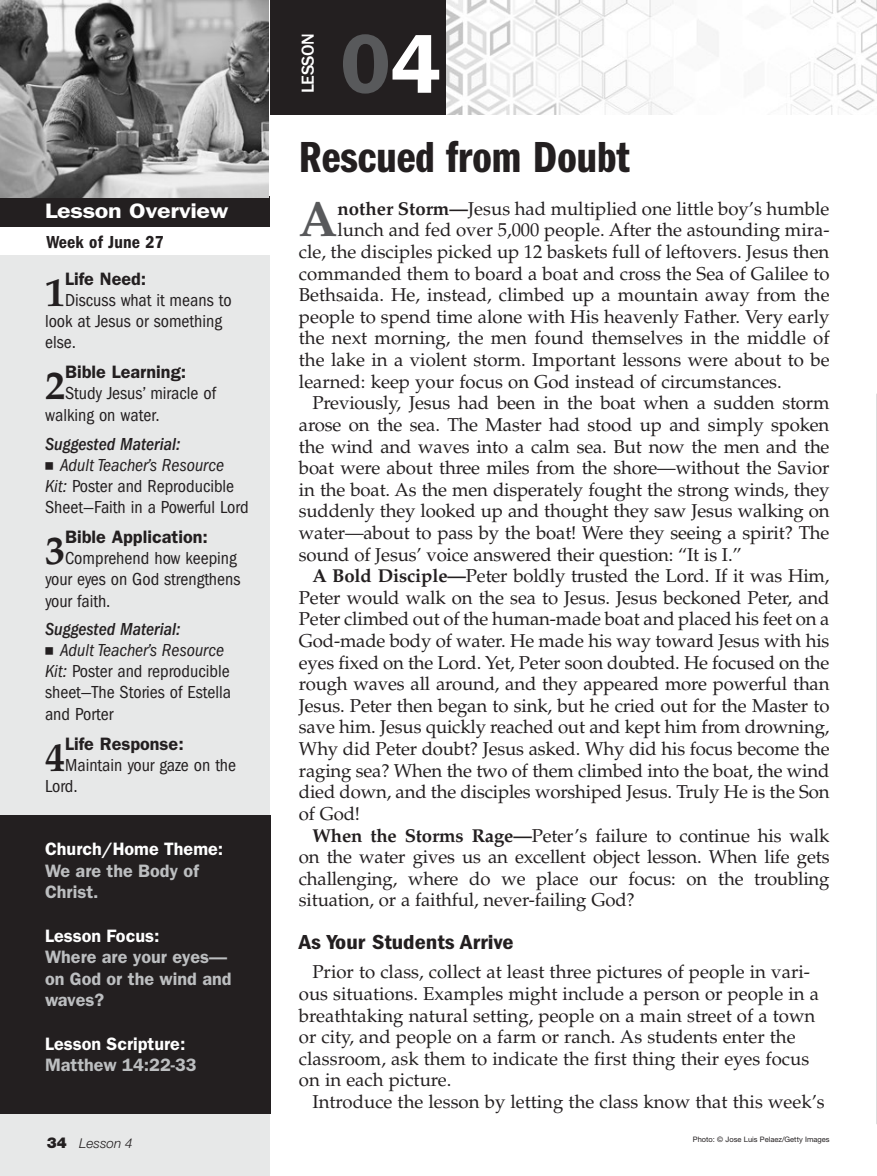
<style>
.page{position:relative;width:877px;height:1176px;background:#fff}
.page>*{position:absolute;margin:0;border:0;box-sizing:border-box;transform-origin:0 0}
.t1{font:600 84px "ITC Franklin Gothic Std";color:#58595b}
.t2{font:700 49.65px "Palatino LT Std";color:#58595b}
.t3{font:45px "ITC Franklin Gothic Std Dm Cp";color:#231f20;scale:1.1 1}
.t4{font:700 40.2px "Palatino LT Std";color:#231f20}
.t5{font:21px "ITC Franklin Gothic Std Dm Cd";color:#231f20;scale:1.15 1}
.t6{font:600 21px "ITC Franklin Gothic Std";letter-spacing:-.015em;color:#fff;scale:1.2 1}
.t7{font:18.6px/21.6px "Palatino LT Std";letter-spacing:-.01em;color:#231f20}
.t8{font:condensed 18px/21.1px "ITC Franklin Gothic Std";color:#231f20}
.t9{font:600 18px/21.6px "ITC Franklin Gothic Std";color:#bcbec0}
.t10{font:600 18px "ITC Franklin Gothic Std";color:#231f20}
.t11{font:600 18px "ITC Franklin Gothic Std";color:#fff}
.t12{font:18px "ITC Franklin Gothic Std Dm Cd";letter-spacing:.01em;color:#231f20}
.t13{font:500 18px "ITC Franklin Gothic Std";letter-spacing:-.03em;color:#fff}
.t14{font:italic 300 13.5px "Helvetica Neue LT Std";color:#231f20}
.t15{font:7.5px "Helvetica Neue LT Std";color:#231f20}
.s1{font-weight:500;font-style:italic}
.s2{font-family:"Universal Newswith Comm Pi";font-stretch:normal;font-size:15px}
.s3{font-style:italic}
.s4{font-weight:900;font-style:normal;font-size:15px}
.s5{color:#fff}
.s6{font-weight:700}
</style>
<div class="page">
<img style="left:446px;top:0;width:431px;height:114px">
<div style="left:270px;top:0;width:176px;height:114px;background:#231f20"></div>
<div style="left:0;top:255px;width:270px;height:920px;background:#e7e8e8"></div>
<div style="left:0;top:195px;width:270px;height:31px;background:#231f20"></div>
<div style="left:0;top:814px;width:270px;height:299px;background:#231f20"></div>
<svg style="left:876px;top:393px;width:1px;height:730px"></svg>
<img style="left:0;top:0;width:269px;height:197px">
<p class="t6" style="left:45px;top:198px;width:154px">Lesson Overview</p>
<p class="t12" style="left:47px;top:231px;width:119px">Week of June 27</p>
<h3 class="t4" style="left:45px;top:268px;width:22px">1</h3>
<p class="t10" style="left:65px;top:268px;width:83px">Life Need:</p>
<p class="t8" style="left:45px;top:289px;width:188px;text-indent:20px">Discuss what it means to look at Jesus or something else.</p>
<h3 class="t4" style="left:45px;top:362px;width:22px">2</h3>
<p class="t10" style="left:65px;top:361px;width:123px">Bible Learning:</p>
<p class="t8" style="left:45px;top:383px;width:172px;line-height:21.6px;text-indent:20px">Study Jesus’ miracle of walking on water.</p>
<p class="t8" style="left:45px;top:433px;width:205px"><span class="s1">Suggested Material:<br></span><span class="s2">N</span> <span class="s3">Adult Teacher’s Resource<br>Kit:</span> Poster and Reproducible<br>Sheet—Faith in a Powerful Lord</p>
<h3 class="t4" style="left:45px;top:527px;width:22px">3</h3>
<p class="t10" style="left:65px;top:526px;width:144px">Bible Application:</p>
<p class="t8" style="left:45px;top:547px;width:197px;text-indent:20px">Comprehend how keeping your eyes on God strengthens your faith.</p>
<p class="t8" style="left:45px;top:619px;width:187px"><span class="s1">Suggested Material:<br></span><span class="s2">N</span> <span class="s3">Adult Teacher’s Resource<br>Kit:</span> Poster and reproducible sheet—The Stories of Estella and Porter</p>
<h3 class="t4" style="left:45px;top:733px;width:22px">4</h3>
<p class="t10" style="left:65px;top:733px;width:120px">Life Response:</p>
<p class="t8" style="left:45px;top:754px;width:193px;text-indent:20px">Maintain your gaze on the<br>Lord.</p>
<p class="t11" style="left:45px;top:838px;width:180px">Church/Home Theme:</p>
<p class="t9" style="left:45px;top:859px;width:155px">We are the Body of<br>Christ.</p>
<p class="t11" style="left:45px;top:924px;width:116px">Lesson Focus:</p>
<p class="t9" style="left:45px;top:945px;width:188px">Where are your eyes— on God or the wind and waves?</p>
<p class="t11" style="left:45px;top:1032px;width:142px">Lesson Scripture:</p>
<p class="t9" style="left:45px;top:1053px;width:153px">Matthew 14:22-33</p>
<p class="t14" style="left:47px;top:1135px;width:87px"><span class="s4">34</span> Lesson 4</p>
<p class="t13" style="left:298px;top:93px;width:61px;rotate:-90deg">LESSON</p>
<h1 class="t1" style="left:340px;top:14px;width:102px">0<span class="s5">4</span></h1>
<h3 class="t3" style="left:299px;top:132px;width:302px">Rescued from Doubt</h3>
<h2 class="t2" style="left:299px;top:190px;width:40px">A</h2>
<p class="t7" style="left:338px;top:198px;width:493px"><span class="s6">nother Storm—</span>Jesus had multiplied one little boy’s humble</p>
<p class="t7" style="left:338px;top:219px;width:493px">lunch and fed over 5,000 people. After the astounding mira-</p>
<p class="t7" style="left:299px;top:241px;width:532px">cle, the disciples picked up 12 baskets full of leftovers. Jesus then</p>
<p class="t7" style="left:299px;top:263px;width:532px">commanded them to board a boat and cross the Sea of Galilee to</p>
<p class="t7" style="left:299px;top:284px;width:532px">Bethsaida. He, instead, climbed up a mountain away from the</p>
<p class="t7" style="left:299px;top:306px;width:532px">people to spend time alone with His heavenly Father. Very early</p>
<p class="t7" style="left:299px;top:327px;width:532px">the next morning, the men found themselves in the middle of</p>
<p class="t7" style="left:299px;top:349px;width:532px">the lake in a violent storm. Important lessons were about to be</p>
<p class="t7" style="left:299px;top:371px;width:484px">learned: keep your focus on God instead of circumstances.</p>
<p class="t7" style="left:312px;top:392px;width:519px">Previously, Jesus had been in the boat when a sudden storm</p>
<p class="t7" style="left:299px;top:414px;width:532px">arose on the sea. The Master had stood up and simply spoken</p>
<p class="t7" style="left:299px;top:435px;width:532px">the wind and waves into a calm sea. But now the men and the</p>
<p class="t7" style="left:299px;top:457px;width:532px">boat were about three miles from the shore—without the Savior</p>
<p class="t7" style="left:299px;top:479px;width:532px">in the boat. As the men disperately fought the strong winds, they</p>
<p class="t7" style="left:299px;top:500px;width:532px">suddenly they looked up and thought they saw Jesus walking on</p>
<p class="t7" style="left:299px;top:522px;width:532px">water—about to pass by the boat! Were they seeing a spirit? The</p>
<p class="t7" style="left:299px;top:543px;width:444px">sound of Jesus’ voice answered their question: “It is I.”</p>
<p class="t7" style="left:312px;top:565px;width:519px"><span class="s6">A Bold Disciple—</span>Peter boldly trusted the Lord. If it was Him,</p>
<p class="t7" style="left:299px;top:587px;width:532px">Peter would walk on the sea to Jesus. Jesus beckoned Peter, and</p>
<p class="t7" style="left:299px;top:608px;width:532px">Peter climbed out of the human-made boat and placed his feet on a</p>
<p class="t7" style="left:299px;top:630px;width:532px">God-made body of water. He made his way toward Jesus with his</p>
<p class="t7" style="left:299px;top:651px;width:532px">eyes fixed on the Lord. Yet, Peter soon doubted. He focused on the</p>
<p class="t7" style="left:299px;top:673px;width:532px">rough waves all around, and they appeared more powerful than</p>
<p class="t7" style="left:299px;top:695px;width:532px">Jesus. Peter then began to sink, but he cried out for the Master to</p>
<p class="t7" style="left:299px;top:716px;width:532px">save him. Jesus quickly reached out and kept him from drowning,</p>
<p class="t7" style="left:299px;top:738px;width:532px">Why did Peter doubt? Jesus asked. Why did his focus become the</p>
<p class="t7" style="left:299px;top:759px;width:532px">raging sea? When the two of them climbed into the boat, the wind</p>
<p class="t7" style="left:299px;top:781px;width:532px">died down, and the disciples worshiped Jesus. Truly He is the Son</p>
<p class="t7" style="left:299px;top:802px;width:63px">of God!</p>
<p class="t7" style="left:312px;top:824px;width:519px"><span class="s6">When the Storms Rage—</span>Peter’s failure to continue his walk</p>
<p class="t7" style="left:299px;top:846px;width:532px">on the water gives us an excellent object lesson. When life gets</p>
<p class="t7" style="left:299px;top:867px;width:532px">challenging, where do we place our focus: on the troubling</p>
<p class="t7" style="left:299px;top:889px;width:337px">situation, or a faithful, never-failing God?</p>
<p class="t5" style="left:299px;top:929px;width:188px">As Your Students Arrive</p>
<p class="t7" style="left:299px;top:961px;width:522px;text-indent:14px">Prior to class, collect at least three pictures of people in vari&shy;ous situations. Examples might include a person or people in a breathtaking natural setting, people on a main street of a town or city, and people on a farm or ranch. As students enter the classroom, ask them to indicate the first thing their eyes focus on in each picture.</p>
<p class="t7" style="left:312px;top:1090px;width:514px">Introduce the lesson by letting the class know that this week’s</p>
<p class="t15" style="left:693px;top:1134px;width:138px">Photo: © Jose Luis Pelaez/Getty Images</p>
</div>
